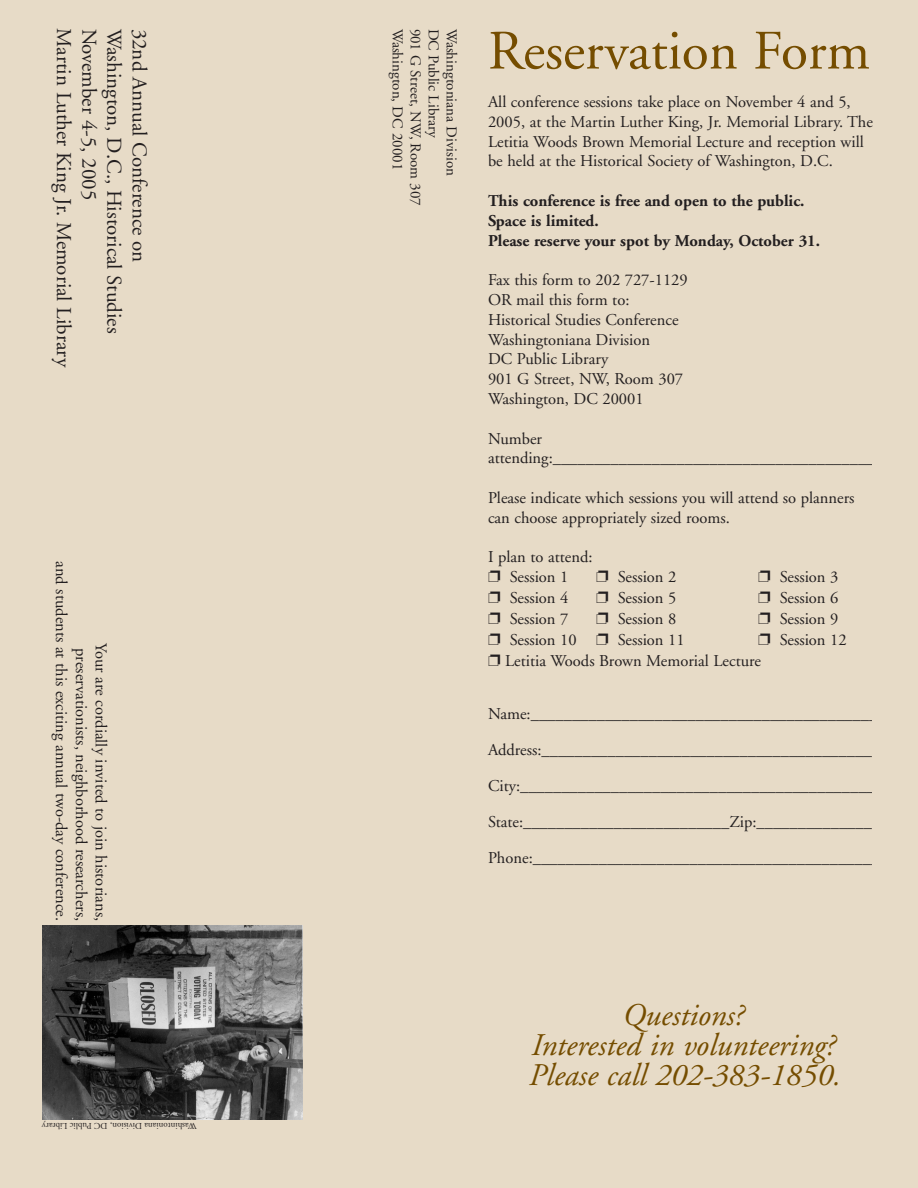
<style>
.page{position:relative;width:918px;height:1188px;background:#e7dbc7}
.page>*{position:absolute;margin:0;border:0;box-sizing:border-box;transform-origin:0 0}
.t1{font:55.5px "Adobe Garamond";color:#754d00}
.t2{font:italic 31.5px/30px "Adobe Garamond";color:#754d00;text-align:center}
.t3{font:21px/25.2px "Adobe Garamond";color:#231f20}
.t4{font:16.5px/19.8px "Adobe Garamond";color:#231f20}
.t5{font:700 16.5px/19.8px "Adobe Garamond";color:#231f20}
.t6{font:15px "Adobe Garamond";color:#231f20}
.t7{font:9px "Adobe Garamond";color:#231f20}
</style>
<div class="page">
<img style="left:42px;top:926px;width:260px;height:193px">
<p class="t3" style="left:125px;top:29px;width:307px;rotate:90deg">Washington, D.C., Historical Studies</p>
<p class="t3" style="left:150px;top:29px;width:235px;rotate:90deg">32nd Annual Conference on</p>
<p class="t3" style="left:100px;top:28px;width:340px;rotate:90deg">November 4-5, 2005<br>Martin Luther King Jr. Memorial Library</p>
<p class="t4" style="left:109px;top:561px;width:361px;text-align:right;rotate:90deg">Your are cordially invited to join historians, preservationists, neighborhood researchers,<br>and students at this exciting annual two-day conference.</p>
<p class="t7" style="left:197px;top:1130px;width:156px;rotate:-180deg">Washintoniana Division, DC Public Library</p>
<p class="t6" style="left:403px;top:28px;width:143px;rotate:90deg">Washington, DC 20001</p>
<p class="t6" style="left:421px;top:28px;width:179px;rotate:90deg">901 G Street, NW, Room 307</p>
<p class="t6" style="left:439px;top:28px;width:111px;rotate:90deg">DC Public Library</p>
<p class="t6" style="left:457px;top:28px;width:149px;rotate:90deg">Washingtoniana Division</p>
<h1 class="t1" style="left:488px;top:29px;width:384px">Reservation Form</h1>
<p class="t4" style="left:488px;top:93px;width:386px">All conference sessions take place on November 4 and 5, 2005, at the Martin Luther King, Jr. Memorial Library. The Letitia Woods Brown Memorial Lecture and reception will be held at the Historical Society of Washington, D.C.</p>
<p class="t5" style="left:488px;top:192px;width:334px">This conference is free and open to the public.<br>Space is limited.<br>Please reserve your spot by Monday, October 31.</p>
<p class="t4" style="left:488px;top:272px;width:201px">Fax this form to 202 727-1129<br>OR mail this form to:<br>Historical Studies Conference<br>Washingtoniana Division<br>DC Public Library<br>901 G Street, NW, Room 307<br>Washington, DC 20001</p>
<p class="t4" style="left:488px;top:430px;width:388px">Number attending:_______________________________________</p>
<p class="t4" style="left:488px;top:489px;width:368px">Please indicate which sessions you will attend so planners can choose appropriately sized rooms.</p>
<p class="t4" style="left:488px;top:549px;width:106px">I plan to attend: ❐ Session 1</p>
<p class="t4" style="left:596px;top:569px;width:82px">❐ Session 2</p>
<p class="t4" style="left:758px;top:569px;width:82px">❐ Session 3</p>
<p class="t4" style="left:488px;top:590px;width:82px">❐ Session 4</p>
<p class="t4" style="left:596px;top:590px;width:82px">❐ Session 5</p>
<p class="t4" style="left:758px;top:590px;width:82px">❐ Session 6</p>
<p class="t4" style="left:488px;top:611px;width:82px">❐ Session 7</p>
<p class="t4" style="left:596px;top:611px;width:82px">❐ Session 8</p>
<p class="t4" style="left:758px;top:611px;width:82px">❐ Session 9</p>
<p class="t4" style="left:488px;top:632px;width:198px">❐ Session 10 ❐ Session 11</p>
<p class="t4" style="left:488px;top:631px;width:360px;line-height:21px;text-indent:270px">❐ Session 12 ❐ Letitia Woods Brown Memorial Lecture</p>
<p class="t4" style="left:488px;top:697px;width:393px;line-height:36px">Name:__________________________________________ Address:_________________________________________ City:___________________________________________ State:_________________________Zip:______________ Phone:__________________________________________</p>
<h2 class="t2" style="left:528px;top:1003px;width:313px">Questions?<br>Interested in volunteering?<br>Please call 202-383-1850.</h2>
</div>
